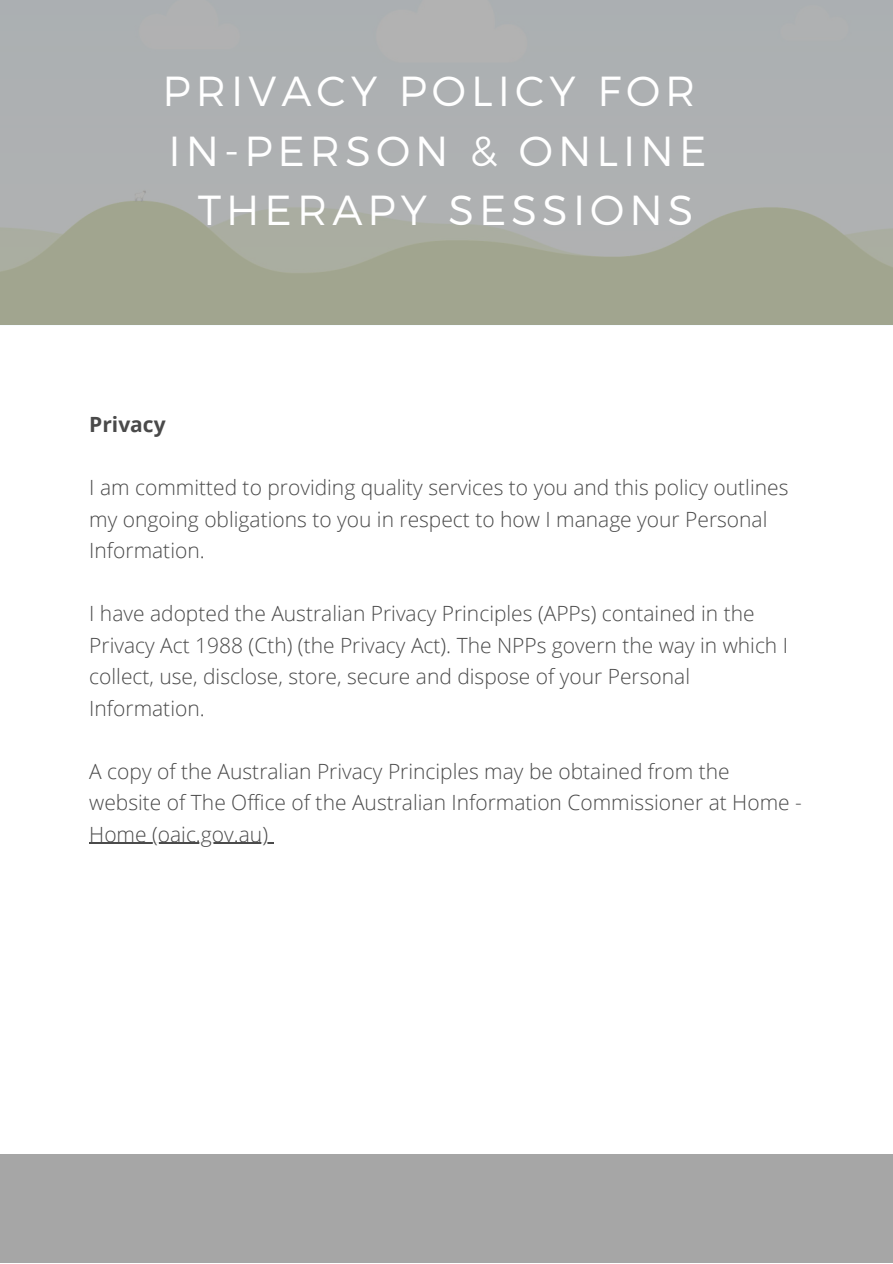
<style>
.page{position:relative;width:893px;height:1264px;background:#fff}
.page>*{position:absolute;margin:0;border:0;box-sizing:border-box;transform-origin:0 0}
.t1{font:300 42px "Montserrat";letter-spacing:.12em;color:#fff}
.t2{font:300 21px/31.5px "Open Sans";color:#4a4a4a}
.t3{font:700 21px "Open Sans";color:#4a4a4a}
</style>
<div class="page">
<div style="left:0;top:1154px;width:892px;height:108px;background:#a6a6a6"></div>
<hr style="left:89px;top:842px;width:179px;height:1px;background:#4a4a4a">
<svg style="left:0;top:0;width:892px;height:325px;fill:#acb0b2"></svg>
<p class="t1" style="left:163px;top:64px;width:534px">PRIVACY POLICY FOR</p>
<p class="t1" style="left:168px;top:124px;width:539px">IN-PERSON &amp; ONLINE</p>
<p class="t1" style="left:198px;top:183px;width:497px">THERAPY SESSIONS</p>
<p class="t3" style="left:89px;top:410px;width:78px">Privacy</p>
<p class="t2" style="left:89px;top:471px;width:700px">I am committed to providing quality services to you and this policy outlines my ongoing obligations to you in respect to how I manage your Personal<br>Information.</p>
<p class="t2" style="left:89px;top:597px;width:700px">I have adopted the Australian Privacy Principles (APPs) contained in the Privacy Act 1988 (Cth) (the Privacy Act). The NPPs govern the way in which I collect, use, disclose, store, secure and dispose of your Personal Information.</p>
<p class="t2" style="left:89px;top:754px;width:714px">A copy of the Australian Privacy Principles may be obtained from the website of The Office of the Australian Information Commissioner at Home -<br>Home (oaic.gov.au)</p>
</div>
